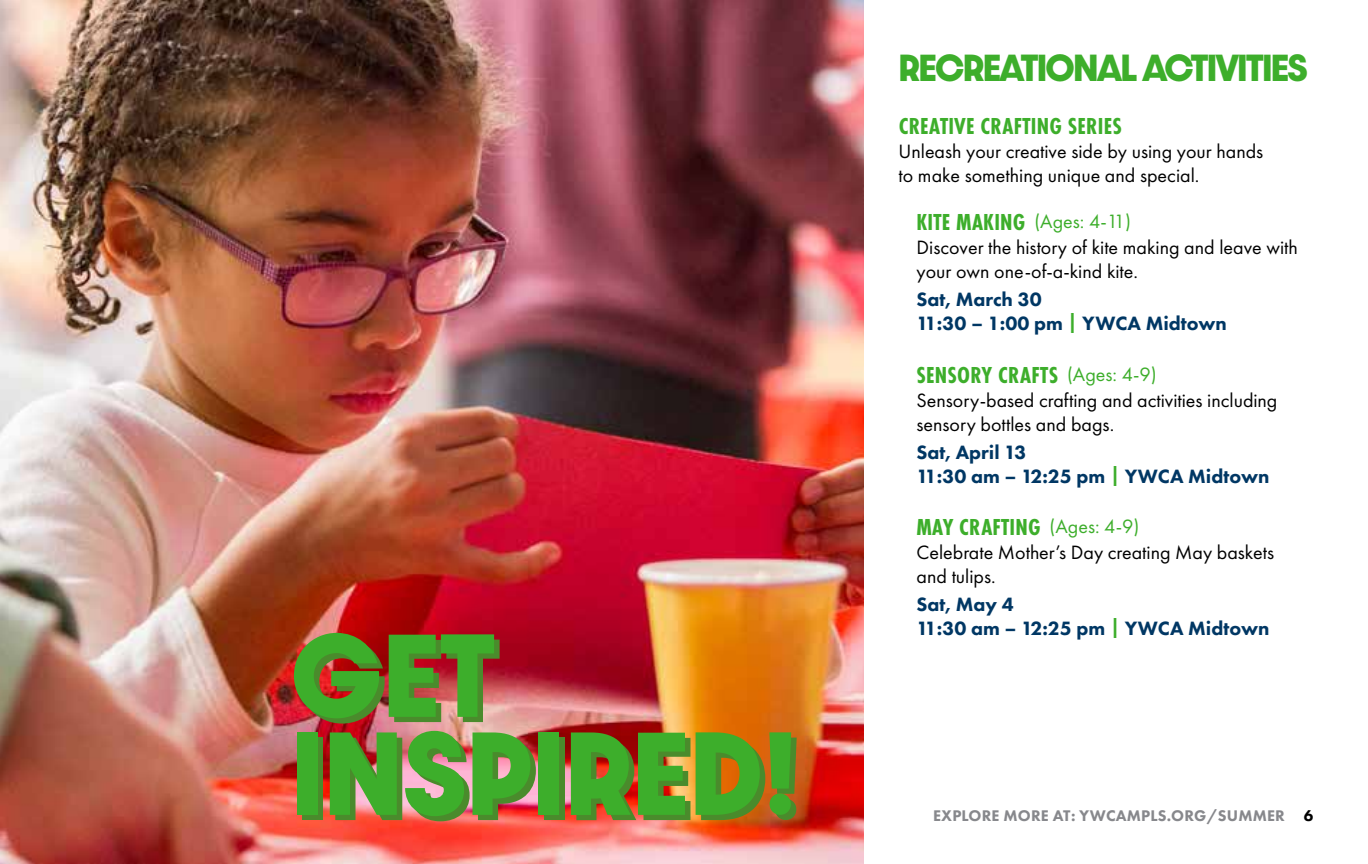
<style>
.page{position:relative;width:1368px;height:864px;background:#fff}
.page>*{position:absolute;margin:0;border:0;box-sizing:border-box;transform-origin:0 0}
.t1{font:700 100px/98px "Dazzle Unicase";color:#3dae2b}
.t2{font:700 32px "Dazzle Unicase";letter-spacing:-.05em;color:#3dae2b}
.t3{font:700 24px "Futura PT Cond";letter-spacing:.01em;color:#3dae2b}
.t4{font:20px/24px "Futura PT";color:#000}
.t5{font:800 20px/24px "Futura PT";color:#003764}
.t6{font:800 16px "Futura PT";letter-spacing:.01em;color:#87888c}
.s1{font-family:"Futura PT Cond";font-weight:700;font-size:24px;color:#3dae2b}
.s2{color:#3dae2b}
.s3{font-family:"Futura PT";font-weight:400;font-size:20px}
.s4{color:#000}
</style>
<div class="page">
<img style="left:0;top:0;width:864px;height:864px">
<h1 class="t1" style="left:291px;top:626px;width:508px">GET<br>INSPIRED!</h1>
<h2 class="t2" style="left:899px;top:43px;width:411px">RECREATIONAL ACTIVITIES</h2>
<p class="t3" style="left:899px;top:112px;width:225px">CREATIVE CRAFTING SERIES</p>
<p class="t4" style="left:899px;top:139px;width:366px">Unleash your creative side by using your hands to make something unique and special.</p>
<p class="t4" style="left:917px;top:208px;width:383px;line-height:26px"><span class="s1">KITE MAKING</span> <span class="s2">(Ages: 4-11)<br></span>Discover the history of kite making and leave with</p>
<p class="t4" style="left:917px;top:259px;width:223px">your own one-of-a-kind kite.</p>
<p class="t5" style="left:917px;top:287px;width:312px">Sat, March 30<br>11:30 – 1:00 pm <span class="s2">|</span> YWCA Midtown</p>
<p class="t3" style="left:917px;top:361px;width:242px">SENSORY CRAFTS <span class="s3">(Ages: 4-9)</span></p>
<p class="t4" style="left:917px;top:388px;width:362px">Sensory-based crafting and activities including sensory bottles and bags.</p>
<p class="t5" style="left:917px;top:440px;width:354px">Sat, April 13<br>11:30 am – 12:25 pm <span class="s2">|</span> YWCA Midtown</p>
<p class="t3" style="left:917px;top:513px;width:224px">MAY CRAFTING <span class="s3">(Ages: 4-9)</span></p>
<p class="t4" style="left:917px;top:541px;width:359px">Celebrate Mother’s Day creating May baskets and tulips.</p>
<p class="t5" style="left:917px;top:592px;width:354px">Sat, May 4<br>11:30 am – 12:25 pm <span class="s2">|</span> YWCA Midtown</p>
<p class="t6" style="left:933px;top:806px;width:382px">EXPLORE MORE AT: YWCAMPLS.ORG/SUMMER <span class="s4">6</span></p>
</div>
